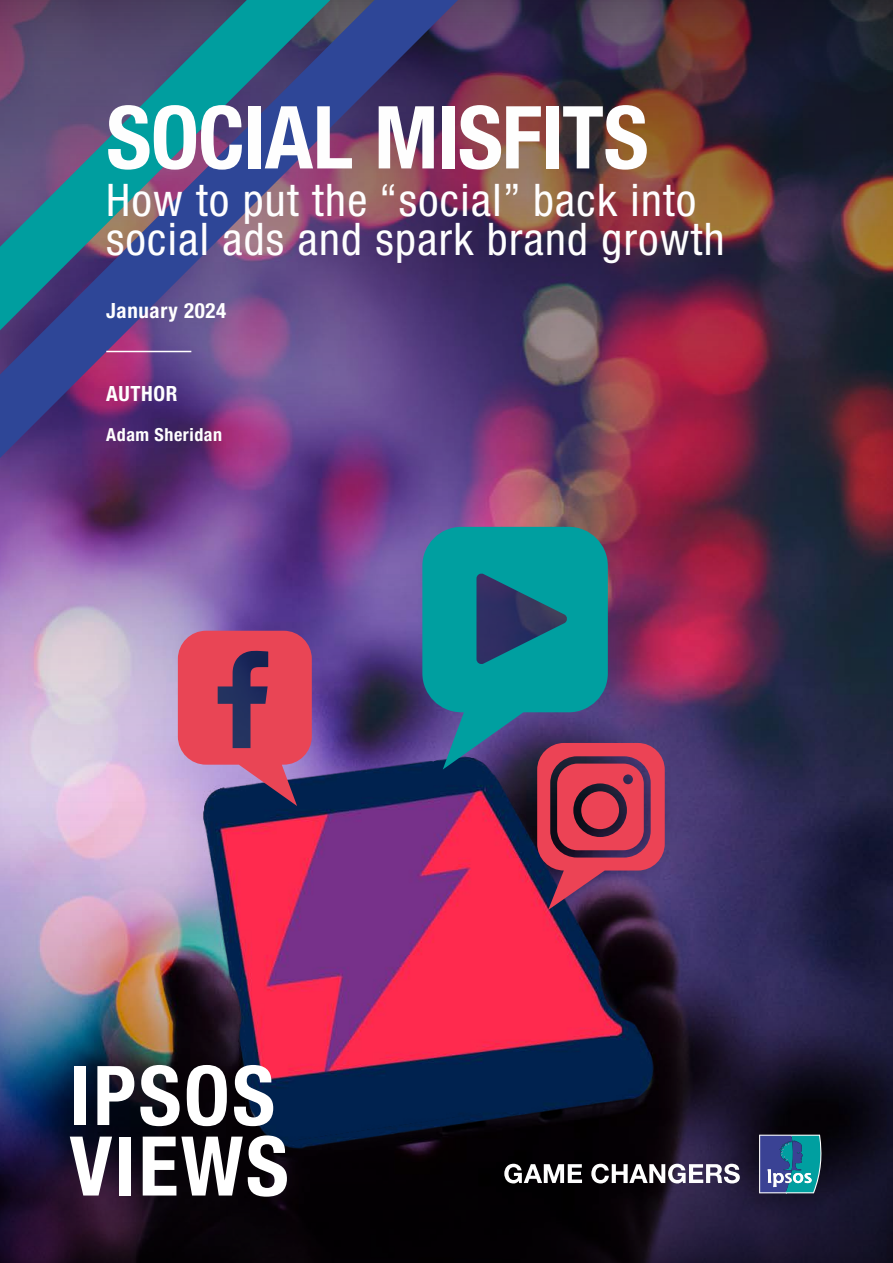
<style>
.page{position:relative;width:893px;height:1263px;background:#fff}
.page>*{position:absolute;margin:0;border:0;box-sizing:border-box;transform-origin:0 0}
.t1{font:700 condensed 87px "Helvetica Neue LT Pro";letter-spacing:-.015em;color:#fff}
.t2{font:700 condensed 82.5px/70.5px "Helvetica Neue LT Pro";letter-spacing:.03em;color:#fff}
.t3{font:condensed 45px/39px "Helvetica Neue LT Pro";letter-spacing:.03em;color:#fff}
.t4{font:700 condensed 21px "Helvetica Neue LT Pro";letter-spacing:.03em;color:#fff}
.t5{font:700 condensed 18px "Helvetica Neue LT Pro";letter-spacing:.03em;color:#fff}
</style>
<div class="page">
<img style="left:0;top:880px;width:893px;height:383px">
<img style="left:0;top:0;width:893px;height:880px">
<svg style="left:0;top:0;width:458px;height:458px;background:#514e82"></svg>
<svg style="left:758px;top:1133px;width:64px;height:61px;background:#3b779a"></svg>
<svg style="left:504px;top:1164px;width:236px;height:19px"></svg>
<svg style="left:422px;top:527px;width:186px;height:243px;background:#147f91"></svg>
<svg style="left:178px;top:631px;width:134px;height:175px;background:#b74b67"></svg>
<svg style="left:537px;top:743px;width:128px;height:167px;background:#a33853"></svg>
<hr style="left:106px;top:351px;width:85px;height:1px;background:#fff">
<p class="t1" style="left:106px;top:85px;width:544px">SOCIAL MISFITS</p>
<p class="t3" style="left:106px;top:180px;width:620px">How to put the “social” back into social ads and spark brand growth</p>
<p class="t4" style="left:106px;top:298px;width:121px">January 2024</p>
<p class="t4" style="left:106px;top:381px;width:73px">AUTHOR</p>
<p class="t5" style="left:106px;top:424px;width:117px">Adam Sheridan</p>
<p class="t2" style="left:70px;top:1061px;width:221px">IPSOS<br>VIEWS</p>
</div>
